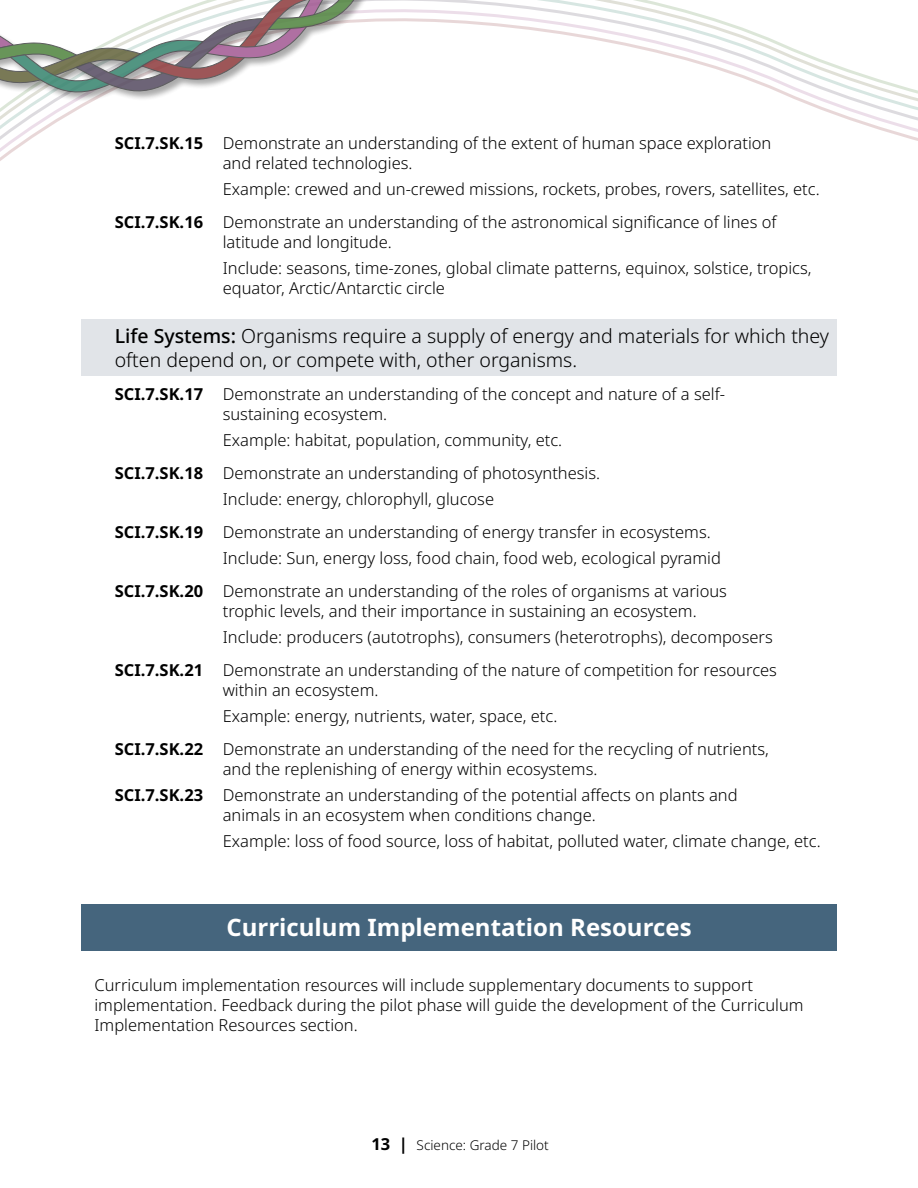
<style>
.page{position:relative;width:918px;height:1188px;background:#fff}
.page>*{position:absolute;margin:0;border:0;box-sizing:border-box;transform-origin:0 0}
.H2_White{font:700 24px "Noto Sans";color:#fff}
.GLO{font:300 19.5px/23.4px "Noto Sans";color:#000}
.Learning_Outcome{font:300 16.5px/19.8px "Noto Sans";color:#000}
.Bullet_Outcome_no_bullet_End{font:300 16.5px/19.8px "Noto Sans";color:#000}
.Paragraph{font:300 16.5px/19.8px "Noto Sans";color:#000}
.t1{font:300 13.5px "Noto Sans";color:#000}
.s1{font-weight:700}
.s2{font-weight:500}
.s3{font-weight:700;font-size:16.5px}
</style>
<div class="page">
<svg style="left:0;top:0;width:918px;height:161px"></svg>
<div style="left:0;top:0;width:515px;height:102px;background:#000;opacity:.4"></div>
<svg style="left:0;top:0;width:407px;height:96px"></svg>
<div style="left:81px;top:319px;width:756px;height:57px;background:#e1e4e8"></div>
<div style="left:81px;top:904px;width:756px;height:46px;background:#45657d"></div>
<p class="Learning_Outcome" style="left:223px;top:134px;width:550px;text-indent:-108px"><span class="s1">SCI.7.SK.15</span> Demonstrate an understanding of the extent of human space exploration and related technologies.</p>
<h3 class="Bullet_Outcome_no_bullet_End" style="left:223px;top:180px;width:599px">Example: crewed and un-crewed missions, rockets, probes, rovers, satellites, etc.</h3>
<p class="Learning_Outcome" style="left:223px;top:213px;width:555px;text-indent:-108px"><span class="s1">SCI.7.SK.16</span> Demonstrate an understanding of the astronomical significance of lines of latitude and longitude.</p>
<h3 class="Bullet_Outcome_no_bullet_End" style="left:223px;top:259px;width:590px">Include: seasons, time-zones, global climate patterns, equinox, solstice, tropics, equator, Arctic/Antarctic circle</h3>
<h4 class="GLO" style="left:115px;top:325px;width:716px"><span class="s2">Life Systems:</span> Organisms require a supply of energy and materials for which they often depend on, or compete with, other organisms.</h4>
<p class="Learning_Outcome" style="left:223px;top:385px;width:504px;text-indent:-108px"><span class="s1">SCI.7.SK.17</span> Demonstrate an understanding of the concept and nature of a self&shy;sustaining ecosystem.</p>
<h3 class="Bullet_Outcome_no_bullet_End" style="left:223px;top:431px;width:341px">Example: habitat, population, community, etc.</h3>
<p class="Learning_Outcome" style="left:115px;top:464px;width:487px"><span class="s1">SCI.7.SK.18</span> Demonstrate an understanding of photosynthesis.</p>
<h3 class="Bullet_Outcome_no_bullet_End" style="left:223px;top:490px;width:273px">Include: energy, chlorophyll, glucose</h3>
<p class="Learning_Outcome" style="left:115px;top:523px;width:598px"><span class="s1">SCI.7.SK.19</span> Demonstrate an understanding of energy transfer in ecosystems.</p>
<h3 class="Bullet_Outcome_no_bullet_End" style="left:223px;top:549px;width:500px">Include: Sun, energy loss, food chain, food web, ecological pyramid</h3>
<p class="Learning_Outcome" style="left:223px;top:582px;width:506px;text-indent:-108px"><span class="s1">SCI.7.SK.20</span> Demonstrate an understanding of the roles of organisms at various trophic levels, and their importance in sustaining an ecosystem.</p>
<h3 class="Bullet_Outcome_no_bullet_End" style="left:223px;top:628px;width:552px">Include: producers (autotrophs), consumers (heterotrophs), decomposers</h3>
<p class="Learning_Outcome" style="left:223px;top:660px;width:556px;text-indent:-108px"><span class="s1">SCI.7.SK.21</span> Demonstrate an understanding of the nature of competition for resources within an ecosystem.</p>
<h3 class="Bullet_Outcome_no_bullet_End" style="left:223px;top:707px;width:336px">Example: energy, nutrients, water, space, etc.</h3>
<p class="Learning_Outcome" style="left:223px;top:739px;width:548px;text-indent:-108px"><span class="s1">SCI.7.SK.22</span> Demonstrate an understanding of the need for the recycling of nutrients, and the replenishing of energy within ecosystems.</p>
<p class="Learning_Outcome" style="left:223px;top:785px;width:516px;text-indent:-108px"><span class="s1">SCI.7.SK.23</span> Demonstrate an understanding of the potential affects on plants and animals in an ecosystem when conditions change.</p>
<h3 class="Bullet_Outcome_no_bullet_End" style="left:223px;top:831px;width:599px">Example: loss of food source, loss of habitat, polluted water, climate change, etc.</h3>
<h2 class="H2_White" style="left:226px;top:911px;width:467px">Curriculum Implementation Resources</h2>
<p class="Paragraph" style="left:94px;top:976px;width:711px">Curriculum implementation resources will include supplementary documents to support implementation. Feedback during the pilot phase will guide the development of the Curriculum<br>Implementation Resources section.</p>
<p class="t1" style="left:372px;top:1135px;width:179px"><span class="s3">13 |</span> Science: Grade 7 Pilot</p>
</div>
